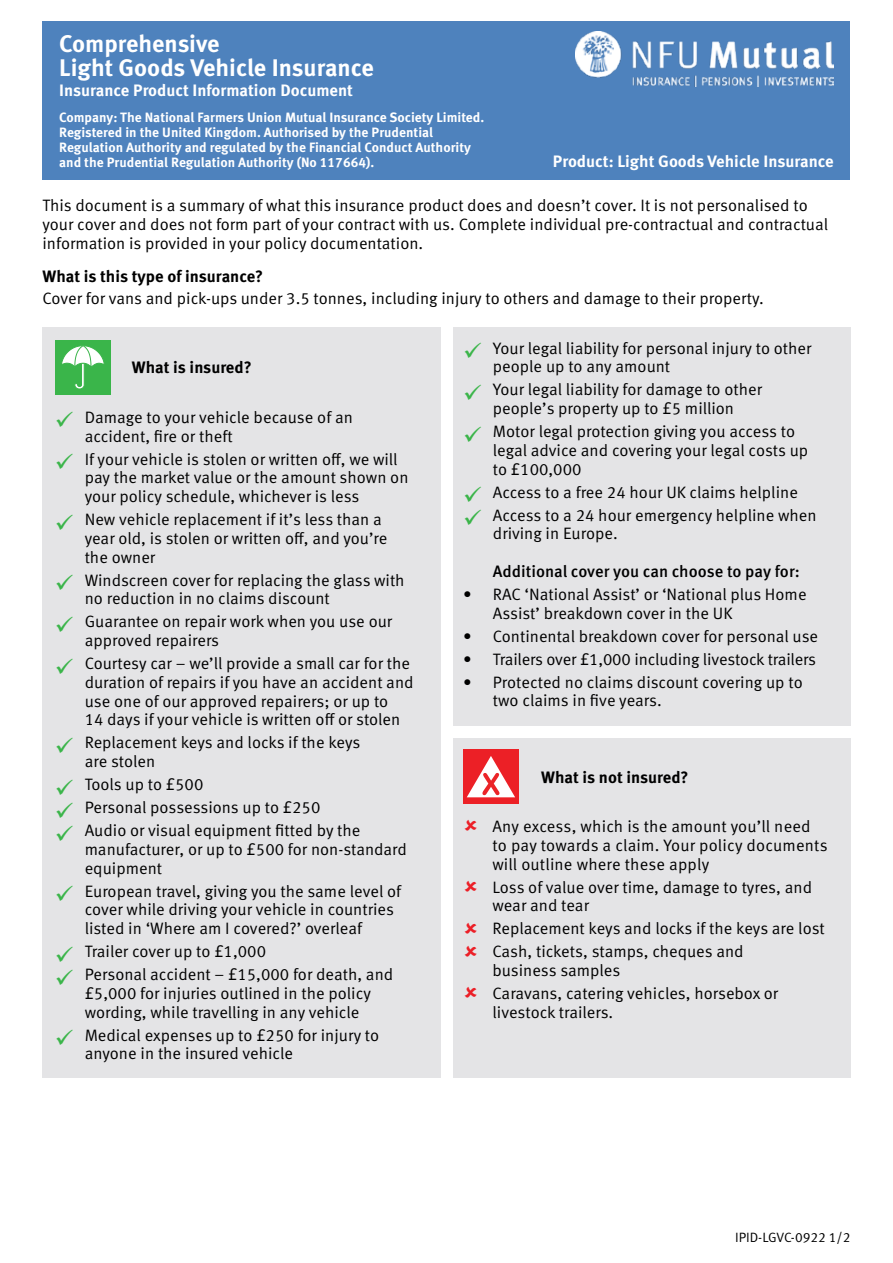
<style>
.page{position:relative;width:893px;height:1263px;background:#fff}
.page>*{position:absolute;margin:0;border:0;box-sizing:border-box;transform-origin:0 0}
.t1{font:700 24px/24px "Meta Pro";color:#fff}
.t2{font:16.5px/18.8px "Meta Pro";color:#000}
.t3{font:700 16.5px "Meta Pro";color:#fff}
.t4{font:700 16.5px "Meta Pro";color:#000}
.t5{font:500 16.5px "Meta Pro";color:#000}
.t6{font:700 13.5px/15px "Meta Pro";color:#fff}
.t7{font:13.5px "Meta Pro";color:#000}
.s1{color:#3bb54a}
</style>
<div class="page">
<div style="left:43px;top:21px;width:807px;height:159px;background:#4e82bd"></div>
<div style="left:453px;top:327px;width:397px;height:399px;background:#e4e4e6"></div>
<div style="left:43px;top:327px;width:398px;height:751px;background:#e4e4e6"></div>
<div style="left:453px;top:738px;width:397px;height:340px;background:#e4e4e6"></div>
<img style="left:575px;top:31px;width:259px;height:56px">
<div style="left:55px;top:340px;width:56px;height:54px;background:#3ab54a"></div>
<svg style="left:62px;top:345px;width:42px;height:44px"></svg>
<div style="left:463px;top:750px;width:56px;height:54px;background:#ec2026"></div>
<svg style="left:467px;top:756px;width:48px;height:41px"></svg>
<h2 class="t1" style="left:59px;top:33px;width:316px">Comprehensive<br>Light Goods Vehicle Insurance</h2>
<h4 class="t3" style="left:59px;top:79px;width:295px">Insurance Product Information Document</h4>
<p class="t6" style="left:59px;top:110px;width:427px">Company: The National Farmers Union Mutual Insurance Society Limited.<br>Registered in the United Kingdom. Authorised by the Prudential Regulation Authority and regulated by the Financial Conduct Authority and the Prudential Regulation Authority (No 117664).</p>
<p class="t3" style="left:553px;top:151px;width:282px">Product: Light Goods Vehicle Insurance</p>
<p class="t2" style="left:43px;top:197px;width:787px">This document is a summary of what this insurance product does and doesn’t cover. It is not personalised to your cover and does not form part of your contract with us. Complete individual pre-contractual and contractual information is provided in your policy documentation.</p>
<h4 class="t4" style="left:43px;top:266px;width:222px">What is this type of insurance?</h4>
<p class="t2" style="left:43px;top:289px;width:723px">Cover for vans and pick-ups under 3.5 tonnes, including injury to others and damage to their property.</p>
<h4 class="t4" style="left:132px;top:357px;width:121px">What is insured?</h4>
<p class="t2" style="left:85px;top:408px;width:270px;text-indent:-30px"><span class="s1">✓</span> Damage to your vehicle because of an accident, fire or theft</p>
<p class="t2" style="left:85px;top:450px;width:325px;text-indent:-30px"><span class="s1">✓</span> If your vehicle is stolen or written off, we will pay the market value or the amount shown on your policy schedule, whichever is less</p>
<p class="t2" style="left:85px;top:510px;width:304px;text-indent:-30px"><span class="s1">✓</span> New vehicle replacement if it’s less than a year old, is stolen or written off, and you’re the owner</p>
<p class="t2" style="left:85px;top:571px;width:321px;text-indent:-30px"><span class="s1">✓</span> Windscreen cover for replacing the glass with no reduction in no claims discount</p>
<p class="t2" style="left:85px;top:613px;width:309px;text-indent:-30px"><span class="s1">✓</span> Guarantee on repair work when you use our approved repairers</p>
<p class="t2" style="left:85px;top:654px;width:330px;text-indent:-30px"><span class="s1">✓</span> Courtesy car – we’ll provide a small car for the duration of repairs if you have an accident and use one of our approved repairers; or up to<br>14 days if your vehicle is written off or stolen</p>
<p class="t2" style="left:85px;top:734px;width:277px;text-indent:-30px"><span class="s1">✓</span> Replacement keys and locks if the keys are stolen</p>
<p class="t2" style="left:55px;top:775px;width:150px"><span class="s1">✓</span> Tools up to £500</p>
<p class="t2" style="left:55px;top:798px;width:267px"><span class="s1">✓</span> Personal possessions up to £250</p>
<p class="t2" style="left:85px;top:821px;width:324px;text-indent:-30px"><span class="s1">✓</span> Audio or visual equipment fitted by the manufacturer, or up to £500 for non-standard equipment</p>
<p class="t2" style="left:85px;top:882px;width:318px;text-indent:-30px"><span class="s1">✓</span> European travel, giving you the same level of cover while driving your vehicle in countries listed in ‘Where am I covered?’ overleaf</p>
<p class="t2" style="left:55px;top:942px;width:213px"><span class="s1">✓</span> Trailer cover up to £1,000</p>
<p class="t2" style="left:55px;top:965px;width:340px;text-align:center"><span class="s1">✓</span> Personal accident – £15,000 for death, and £5,000 for injuries outlined in the policy wording, while travelling in any vehicle</p>
<p class="t2" style="left:85px;top:1026px;width:296px;text-indent:-30px"><span class="s1">✓</span> Medical expenses up to £250 for injury to anyone in the insured vehicle</p>
<p class="t2" style="left:493px;top:339px;width:320px;text-indent:-30px"><span class="s1">✓</span> Your legal liability for personal injury to other people up to any amount</p>
<p class="t2" style="left:463px;top:381px;width:300px;text-align:center"><span class="s1">✓</span> Your legal liability for damage to other people’s property up to £5 million</p>
<p class="t2" style="left:493px;top:423px;width:317px;text-indent:-30px"><span class="s1">✓</span> Motor legal protection giving you access to legal advice and covering your legal costs up to £100,000</p>
<p class="t2" style="left:463px;top:483px;width:336px"><span class="s1">✓</span> Access to a free 24 hour UK claims helpline</p>
<p class="t2" style="left:493px;top:506px;width:325px;text-indent:-30px"><span class="s1">✓</span> Access to a 24 hour emergency helpline when driving in Europe.</p>
<p class="t5" style="left:493px;top:561px;width:308px">Additional cover you can choose to pay for:</p>
<p class="t2" style="left:493px;top:585px;width:315px;text-indent:-30px">• RAC ‘National Assist’ or ‘National plus Home<br>Assist’ breakdown cover in the UK</p>
<p class="t2" style="left:463px;top:627px;width:357px">• Continental breakdown cover for personal use</p>
<p class="t2" style="left:463px;top:650px;width:355px">• Trailers over £1,000 including livestock trailers</p>
<p class="t2" style="left:493px;top:673px;width:311px;text-indent:-30px">• Protected no claims discount covering up to two claims in five years.</p>
<h4 class="t4" style="left:541px;top:767px;width:149px">What is not insured?</h4>
<p class="t2" style="left:492px;top:817px;width:337px">Any excess, which is the amount you’ll need to pay towards a claim. Your policy documents will outline where these apply</p>
<p class="t2" style="left:492px;top:878px;width:321px">Loss of value over time, damage to tyres, and wear and tear</p>
<p class="t2" style="left:492px;top:920px;width:334px">Replacement keys and locks if the keys are lost</p>
<p class="t2" style="left:492px;top:943px;width:253px">Cash, tickets, stamps, cheques and business samples</p>
<p class="t2" style="left:492px;top:984px;width:287px">Caravans, catering vehicles, horsebox or livestock trailers.</p>
<p class="t7" style="left:735px;top:1228px;width:117px">IPID-LGVC-0922 1/2</p>
</div>
